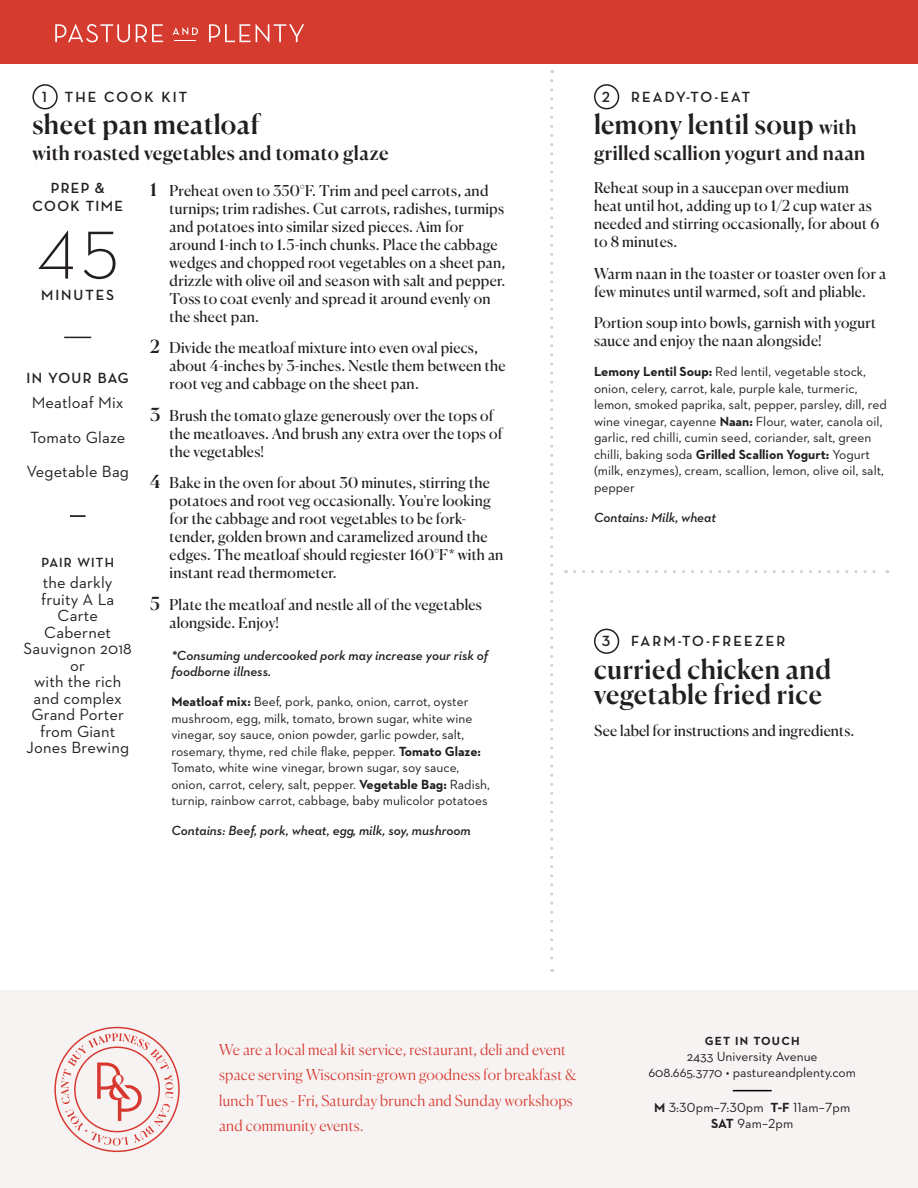
<style>
.page{position:relative;width:918px;height:1188px;background:#fff}
.page>*{position:absolute;margin:0;border:0;box-sizing:border-box;transform-origin:0 0}
.t1{font:300 69px "Neutraface 2 Text";color:#231f20}
.t2{font:500 27px/25.5px "Canela";letter-spacing:.02em;color:#231f20}
.t3{font:500 19.5px "Canela";letter-spacing:.015em;color:#231f20}
.List_of_Ingredients{font:16.5px/16.5px "Neutraface 2 Text";letter-spacing:.01em;color:#231f20;text-align:center}
.t4{font:15px/18px "Canela";letter-spacing:.015em;color:#231f20}
.t5{font:300 15px/25.5px "Canela";letter-spacing:.02em;color:#d73830}
.List_of_Ingredients-2{font:700 15px "Neutraface Display";letter-spacing:.13em;color:#231f20}
.List_of_Ingredients-3{font:700 15px/18px "Neutraface Display";letter-spacing:.09em;color:#231f20;text-align:center}
.List_of_Ingredients-4{font:700 15px "Neutraface Display";letter-spacing:.08em;color:#231f20}
.t6{font:13.5px/16.5px "Neutraface 2 Text";color:#231f20}
.t7{font:italic 600 13.5px/16.5px "Neutraface 2 Text";color:#231f20}
.List_of_Ingredients-5{font:700 13.5px "Neutraface Display";letter-spacing:.09em;color:#231f20}
.t8{font:700 12px "Neutraface 2 Text";letter-spacing:.1em;color:#231f20}
.s1{font-weight:500;font-size:18px}
.s2{font-weight:700}
.s3{font-size:19.5px}
</style>
<div class="page">
<div style="left:0;top:991px;width:918px;height:197px;background:#f7f3f2"></div>
<div style="left:0;top:0;width:918px;height:64px;background:#d63b30"></div>
<svg style="left:55px;top:24px;width:75px;height:18px"></svg>
<svg style="left:136px;top:24px;width:27px;height:18px"></svg>
<svg style="left:173px;top:27px;width:25px;height:14px"></svg>
<svg style="left:209px;top:24px;width:95px;height:19px"></svg>
<svg style="left:54px;top:1027px;width:126px;height:125px"></svg>
<div style="left:32px;top:84px;width:26px;height:25px;border:2px solid #231f20;border-radius:50%"></div>
<div style="left:594px;top:84px;width:25px;height:25px;border:2px solid #231f20;border-radius:50%"></div>
<div style="left:594px;top:629px;width:25px;height:25px;border:2px solid #231f20;border-radius:50%"></div>
<svg style="left:550px;top:81px;width:3px;height:891px"></svg>
<svg style="left:64px;top:337px;width:27px;height:1px"></svg>
<svg style="left:70px;top:515px;width:16px;height:2px"></svg>
<svg style="left:575px;top:570px;width:313px;height:3px"></svg>
<hr style="left:733px;top:1090px;width:39px;height:1px;background:#000">
<p class="List_of_Ingredients-2" style="left:42px;top:88px;width:6px">1</p>
<p class="List_of_Ingredients-2" style="left:65px;top:89px;width:124px">THE COOK KIT</p>
<p class="t2" style="left:32px;top:110px;width:229px">sheet pan meatloaf</p>
<p class="t3" style="left:32px;top:137px;width:358px">with roasted vegetables and tomato glaze</p>
<p class="List_of_Ingredients-3" style="left:33px;top:180px;width:92px">PREP &amp;<br>COOK TIME</p>
<p class="t1" style="left:37px;top:212px;width:83px">45</p>
<p class="List_of_Ingredients-2" style="left:41px;top:287px;width:75px">MINUTES</p>
<p class="List_of_Ingredients-4" style="left:27px;top:370px;width:104px">IN YOUR BAG</p>
<p class="List_of_Ingredients" style="left:32px;top:394px;width:93px">Meatloaf Mix</p>
<p class="List_of_Ingredients" style="left:30px;top:429px;width:97px">Tomato Glaze</p>
<p class="List_of_Ingredients" style="left:26px;top:463px;width:104px">Vegetable Bag</p>
<p class="List_of_Ingredients-5" style="left:41px;top:555px;width:74px">PAIR WITH</p>
<p class="List_of_Ingredients" style="left:24px;top:574px;width:110px">the darkly fruity A La<br>Carte<br>Cabernet<br>Sauvignon 2018 or<br>with the rich and complex<br>Grand Porter from Giant<br>Jones Brewing</p>
<p class="t4" style="left:170px;top:180px;width:337px;text-indent:-19px"><span class="s1">1</span> Preheat oven to 350°F. Trim and peel carrots, and turnips; trim radishes. Cut carrots, radishes, turmips and potatoes into similar sized pieces. Aim for around 1-inch to 1.5-inch chunks. Place the cabbage wedges and chopped root vegetables on a sheet pan, drizzle with olive oil and season with salt and pepper.<br>Toss to coat evenly and spread it around evenly on the sheet pan.</p>
<p class="t4" style="left:170px;top:338px;width:337px;text-indent:-19px"><span class="s1">2</span> Divide the meatloaf mixture into even oval piecs, about 4-inches by 3-inches. Nestle them between the root veg and cabbage on the sheet pan.</p>
<p class="t4" style="left:170px;top:405px;width:334px;text-indent:-19px"><span class="s1">3</span> Brush the tomato glaze generously over the tops of the meatloaves. And brush any extra over the tops of the vegetables!</p>
<p class="t4" style="left:170px;top:473px;width:335px;text-indent:-19px"><span class="s1">4</span> Bake in the oven for about 30 minutes, stirring the potatoes and root veg occasionally. You're looking for the cabbage and root vegetables to be fork&shy;tender, golden brown and caramelized around the edges. The meatloaf should regiester 160°F* with an instant read thermometer.</p>
<p class="t4" style="left:170px;top:594px;width:314px;text-indent:-19px"><span class="s1">5</span> Plate the meatloaf and nestle all of the vegetables alongside. Enjoy!</p>
<p class="t7" style="left:171px;top:647px;width:318px">*Consuming undercooked pork may increase your risk of foodborne illness.</p>
<p class="t6" style="left:171px;top:693px;width:320px"><span class="s2">Meatloaf mix:</span> Beef, pork, panko, onion, carrot, oyster mushroom, egg, milk, tomato, brown sugar, white wine vinegar, soy sauce, onion powder, garlic powder, salt, rosemary, thyme, red chile flake, pepper. <span class="s2">Tomato Glaze:<br></span>Tomato, white wine vinegar, brown sugar, soy sauce, onion, carrot, celery, salt, pepper. <span class="s2">Vegetable Bag:</span> Radish, turnip, rainbow carrot, cabbage, baby mulicolor potatoes</p>
<p class="t7" style="left:171px;top:822px;width:301px">Contains: Beef, pork, wheat, egg, milk, soy, mushroom</p>
<p class="List_of_Ingredients-2" style="left:602px;top:88px;width:10px">2</p>
<p class="List_of_Ingredients-2" style="left:631px;top:89px;width:120px">READY-TO-EAT</p>
<p class="t2" style="left:594px;top:110px;width:264px">lemony lentil soup <span class="s3">with</span></p>
<p class="t3" style="left:594px;top:137px;width:273px">grilled scallion yogurt and naan</p>
<p class="t4" style="left:594px;top:178px;width:287px">Reheat soup in a saucepan over medium heat until hot, adding up to 1/2 cup water as needed and stirring occasionally, for about 6 to 8 minutes.</p>
<p class="t4" style="left:594px;top:263px;width:294px">Warm naan in the toaster or toaster oven for a few minutes until warmed, soft and pliable.</p>
<p class="t4" style="left:594px;top:313px;width:284px">Portion soup into bowls, garnish with yogurt sauce and enjoy the naan alongside!</p>
<p class="t6" style="left:594px;top:363px;width:294px"><span class="s2">Lemony Lentil Soup:</span> Red lentil, vegetable stock, onion, celery, carrot, kale, purple kale, turmeric, lemon, smoked paprika, salt, pepper, parsley, dill, red wine vinegar, cayenne <span class="s2">Naan:</span> Flour, water, canola oil, garlic, red chilli, cumin seed, coriander, salt, green chilli, baking soda <span class="s2">Grilled Scallion Yogurt:</span> Yogurt (milk, enzymes), cream, scallion, lemon, olive oil, salt, pepper</p>
<p class="t7" style="left:594px;top:509px;width:124px">Contains: Milk, wheat</p>
<p class="List_of_Ingredients-2" style="left:602px;top:633px;width:10px">3</p>
<p class="List_of_Ingredients-2" style="left:631px;top:633px;width:156px">FARM-TO-FREEZER</p>
<p class="t2" style="left:594px;top:654px;width:239px">curried chicken and vegetable fried rice</p>
<p class="t4" style="left:594px;top:721px;width:262px">See label for instructions and ingredients.</p>
<p class="t5" style="left:219px;top:1035px;width:359px">We are a local meal kit service, restaurant, deli and event space serving Wisconsin-grown goodness for breakfast &amp; lunch Tues - Fri, Saturday brunch and Sunday workshops and community events.</p>
<p class="t8" style="left:705px;top:1033px;width:97px">GET IN TOUCH</p>
<p class="t6" style="left:687px;top:1048px;width:132px">2433 University Avenue</p>
<p class="t6" style="left:648px;top:1064px;width:209px">608.665.3770 • pastureandplenty.com</p>
<p class="t6" style="left:654px;top:1099px;width:198px"><span class="s2">M</span> 3:30pm–7:30pm <span class="s2">T-F</span> 11am–7pm</p>
<p class="t6" style="left:711px;top:1115px;width:84px"><span class="s2">SAT</span> 9am–2pm</p>
</div>
